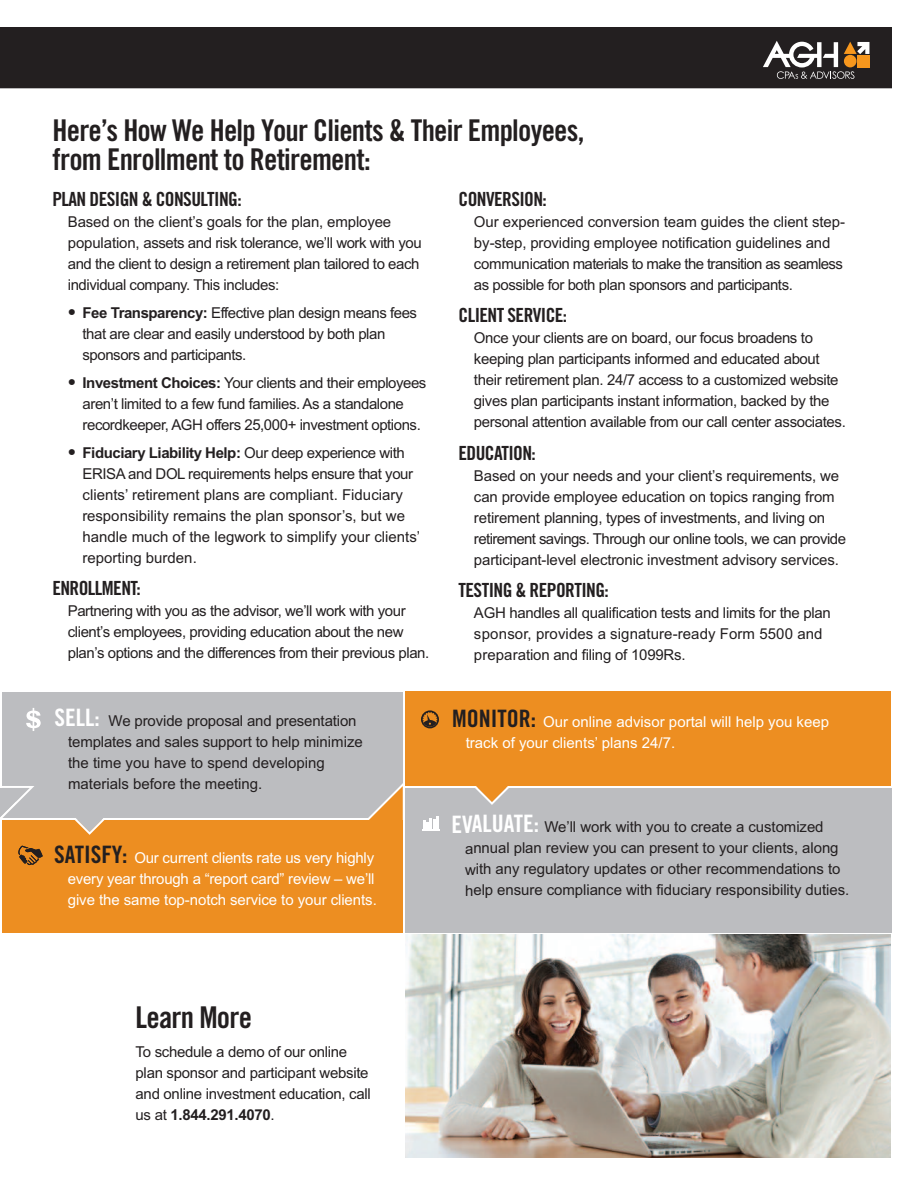
<style>
.page{position:relative;width:918px;height:1188px;background:#fff}
.page>*{position:absolute;margin:0;border:0;box-sizing:border-box;transform-origin:0 0}
.t1{font:30px/28.5px "Trade Gothic LT Std Bd Cn 20";letter-spacing:-.025em;color:#231f20}
.t2{font:19.5px "Trade Gothic LT Std Bd Cn 20";letter-spacing:-.03em;color:#231f20}
.t3{font:15px/21px "Arial";letter-spacing:-.02em;color:#231f20}
.t4{font:15px/21px "Arial";color:#231f20}
.t5{font:15px/21px "Arial";letter-spacing:-.005em;color:#fff}
.s1{font-family:"Trade Gothic LT Std Bd Cn 20";font-size:16.5px}
.s2{font-weight:700}
.s3{font-family:"Trade Gothic LT Std Bd Cn 20";font-size:24px;color:#fff}
.s4{font-family:"Trade Gothic LT Std Bd Cn 20";font-size:24px;color:#231f20}
</style>
<div class="page">
<div style="left:0;top:27px;width:891px;height:62px;background:#231f20"></div>
<div style="left:0;top:88px;width:918px;height:5px;background:#fff"></div>
<svg style="left:763px;top:41px;width:106px;height:38px"></svg>
<div style="left:844px;top:55px;width:13px;height:12px;background:#f7971d;border-radius:50%"></div>
<div style="left:857px;top:55px;width:12px;height:12px;background:#f7971d"></div>
<img style="left:405px;top:935px;width:486px;height:223px">
<div style="left:2px;top:820px;width:401px;height:112px;background:#ed8e21"></div>
<div style="left:405px;top:788px;width:486px;height:144px;background:#bcbdc0"></div>
<svg style="left:18px;top:846px;width:25px;height:19px"></svg>
<hr style="left:436px;top:816px;width:3px;height:14px;background:#fff">
<svg style="left:422px;top:818px;width:18px;height:13px"></svg>
<svg style="left:75px;top:818px;width:30px;height:17px"></svg>
<div style="left:2px;top:692px;width:401px;height:126px;background:#bcbdc0"></div>
<svg style="left:26px;top:708px;width:15px;height:23px"></svg>
<svg style="left:475px;top:786px;width:34px;height:19px"></svg>
<div style="left:405px;top:692px;width:486px;height:94px;background:#ed8e21"></div>
<svg style="left:421px;top:710px;width:18px;height:18px"></svg>
<svg style="left:368px;top:783px;width:35px;height:37px"></svg>
<svg style="left:1px;top:786px;width:33px;height:32px"></svg>
<hr style="left:0;top:788px;width:1px;height:144px;background:#bcbdc0">
<hr style="left:0;top:692px;width:1px;height:94px;background:#ed8e21">
<h1 class="t1" style="left:53px;top:119px;width:533px">Here’s How We Help Your Clients &amp; Their Employees, from Enrollment to Retirement:</h1>
<h2 class="t2" style="left:52px;top:192px;width:191px">PLAN DESIGN &amp; CONSULTING:</h2>
<p class="t3" style="left:68px;top:211px;width:355px">Based on the client’s goals for the plan, employee population, assets and risk tolerance, we’ll work with you and the client to design a retirement plan tailored to each individual company. This includes:</p>
<p class="t3" style="left:83px;top:302px;width:336px;text-indent:-15px"><span class="s1">•</span> <span class="s2">Fee Transparency:</span> Effective plan design means fees that are clear and easily understood by both plan sponsors and participants.</p>
<p class="t3" style="left:83px;top:372px;width:345px;text-indent:-15px"><span class="s1">•</span> <span class="s2">Investment Choices:</span> Your clients and their employees aren’t limited to a few fund families. As a standalone recordkeeper, AGH offers 25,000+ investment options.</p>
<p class="t4" style="left:83px;top:442px;width:339px;text-indent:-15px"><span class="s1">•</span> <span class="s2">Fiduciary Liability Help:</span> Our deep experience with ERISA and DOL requirements helps ensure that your clients’ retirement plans are compliant. Fiduciary responsibility remains the plan sponsor’s, but we handle much of the legwork to simplify your clients’ reporting burden.</p>
<h2 class="t2" style="left:52px;top:581px;width:90px">ENROLLMENT:</h2>
<p class="t3" style="left:68px;top:601px;width:363px">Partnering with you as the advisor, we’ll work with your client’s employees, providing education about the new plan’s options and the differences from their previous plan.</p>
<h2 class="t2" style="left:459px;top:192px;width:90px">CONVERSION:</h2>
<p class="t3" style="left:474px;top:211px;width:373px">Our experienced conversion team guides the client step&shy;by-step, providing employee notification guidelines and communication materials to make the transition as seamless as possible for both plan sponsors and participants.</p>
<h2 class="t2" style="left:459px;top:308px;width:110px">CLIENT SERVICE:</h2>
<p class="t3" style="left:474px;top:328px;width:373px">Once your clients are on board, our focus broadens to keeping plan participants informed and educated about their retirement plan. 24/7 access to a customized website gives plan participants instant information, backed by the personal attention available from our call center associates.</p>
<h2 class="t2" style="left:459px;top:446px;width:79px">EDUCATION:</h2>
<p class="t3" style="left:474px;top:465px;width:374px">Based on your needs and your client’s requirements, we can provide employee education on topics ranging from retirement planning, types of investments, and living on retirement savings. Through our online tools, we can provide participant-level electronic investment advisory services.</p>
<h2 class="t2" style="left:459px;top:583px;width:152px">TESTING &amp; REPORTING:</h2>
<p class="t3" style="left:474px;top:603px;width:358px">AGH handles all qualification tests and limits for the plan sponsor, provides a signature-ready Form 5500 and preparation and filing of 1099Rs.</p>
<p class="t4" style="left:68px;top:711px;width:296px;text-indent:-14px"><span class="s3">SELL:</span> We provide proposal and presentation templates and sales support to help minimize the time you have to spend developing materials before the meeting.</p>
<p class="t5" style="left:466px;top:711px;width:365px;text-indent:-13px"><span class="s4">MONITOR:</span> Our online advisor portal will help you keep track of your clients’ plans 24/7.</p>
<p class="t5" style="left:68px;top:847px;width:311px;text-indent:-14px"><span class="s4">SATISFY:</span> Our current clients rate us very highly every year through a “report card” review – we’ll give the same top-notch service to your clients.</p>
<h1 class="t1" style="left:136px;top:1006px;width:118px">Learn More</h1>
<p class="t3" style="left:136px;top:1041px;width:237px">To schedule a demo of our online plan sponsor and participant website and online investment education, call us at <span class="s2">1.844.291.4070</span>.</p>
<p class="t3" style="left:465px;top:817px;width:386px;text-indent:-14px"><span class="s3">EVALUATE:</span> We’ll work with you to create a customized annual plan review you can present to your clients, along with any regulatory updates or other recommendations to help ensure compliance with fiduciary responsibility duties.</p>
</div>
